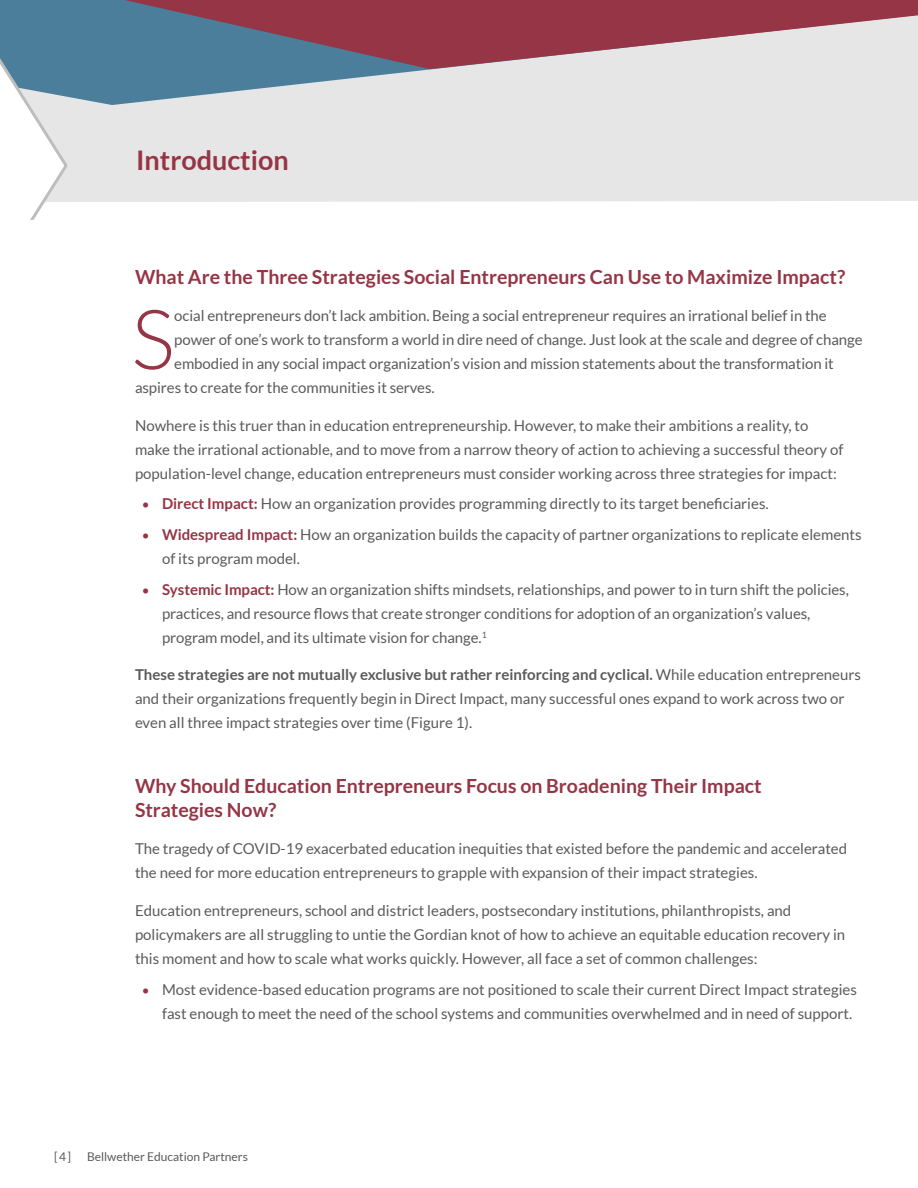
<style>
.page{position:relative;width:918px;height:1188px;background:#fff}
.page>*{position:absolute;margin:0;border:0;box-sizing:border-box;transform-origin:0 0}
.Section_Opener_First{font:300 82.8px "Lato";color:#953545}
.Section_Opener_Title{font:700 27px "Lato";color:#953545}
.Header_1_new{font:700 19.5px/24px "Lato";color:#953545}
.Body_Copy{font:15px/24px "Lato";color:#5a5a5a}
.Section_Opener_First-2{font:15px "Lato";letter-spacing:-.005em;color:#5a5a5a}
.t1{font:12px "Lato";color:#5a5a5a}
.s1{font-size:13.5px;color:#953545}
.s2{font-weight:700;color:#953545}
.s3{font-weight:700}
</style>
<div class="page">
<div style="left:69px;top:69px;width:849px;height:133px;background:#e6e6e6"></div>
<svg style="left:0;top:0;width:916px;height:105px;background:#aabdc8"></svg>
<svg style="left:125px;top:0;width:793px;height:69px;background:#986c7b"></svg>
<svg style="left:0;top:53px;width:69px;height:167px"></svg>
<p class="Section_Opener_Title" style="left:136px;top:144px;width:154px">Introduction</p>
<p class="Header_1_new" style="left:135px;top:264px;width:712px">What Are the Three Strategies Social Entrepreneurs Can Use to Maximize Impact?</p>
<p class="Section_Opener_First" style="left:131px;top:295px;width:45px">S</p>
<p class="Section_Opener_First-2" style="left:174px;top:307px;width:654px">ocial entrepreneurs don’t lack ambition. Being a social entrepreneur requires an irrational belief in the</p>
<p class="Section_Opener_First-2" style="left:174px;top:331px;width:690px">power of one’s work to transform a world in dire need of change. Just look at the scale and degree of change</p>
<p class="Section_Opener_First-2" style="left:174px;top:355px;width:661px">embodied in any social impact organization’s vision and mission statements about the transformation it</p>
<p class="Section_Opener_First-2" style="left:135px;top:379px;width:301px">aspires to create for the communities it serves.</p>
<p class="Body_Copy" style="left:135px;top:413px;width:710px">Nowhere is this truer than in education entrepreneurship. However, to make their ambitions a reality, to make the irrational actionable, and to move from a narrow theory of action to achieving a successful theory of population-level change, education entrepreneurs must consider working across three strategies for impact:</p>
<p class="Body_Copy" style="left:142px;top:492px;width:628px"><span class="s1">•</span> <span class="s2">Direct Impact:</span> How an organization provides programming directly to its target beneficiaries.</p>
<p class="Body_Copy" style="left:162px;top:523px;width:701px;text-indent:-20px"><span class="s1">•</span> <span class="s2">Widespread Impact:</span> How an organization builds the capacity of partner organizations to replicate elements of its program model.</p>
<p class="Body_Copy" style="left:162px;top:577px;width:688px;text-indent:-20px"><span class="s1">•</span> <span class="s2">Systemic Impact:</span> How an organization shifts mindsets, relationships, and power to in turn shift the policies, practices, and resource flows that create stronger conditions for adoption of an organization’s values, program model, and its ultimate vision for change.<sup>1</sup></p>
<p class="Body_Copy" style="left:135px;top:663px;width:728px"><span class="s3">These strategies are not mutually exclusive but rather reinforcing and cyclical.</span> While education entrepreneurs and their organizations frequently begin in Direct Impact, many successful ones expand to work across two or even all three impact strategies over time (Figure 1).</p>
<p class="Header_1_new" style="left:135px;top:773px;width:628px">Why Should Education Entrepreneurs Focus on Broadening Their Impact<br>Strategies Now?</p>
<p class="Body_Copy" style="left:135px;top:837px;width:714px">The tragedy of COVID-19 exacerbated education inequities that existed before the pandemic and accelerated the need for more education entrepreneurs to grapple with expansion of their impact strategies.</p>
<p class="Body_Copy" style="left:135px;top:898px;width:712px">Education entrepreneurs, school and district leaders, postsecondary institutions, philanthropists, and policymakers are all struggling to untie the Gordian knot of how to achieve an equitable education recovery in this moment and how to scale what works quickly. However, all face a set of common challenges:</p>
<p class="Body_Copy" style="left:162px;top:977px;width:696px;text-indent:-20px"><span class="s1">•</span> Most evidence-based education programs are not positioned to scale their current Direct Impact strategies fast enough to meet the need of the school systems and communities overwhelmed and in need of support.</p>
<p class="t1" style="left:54px;top:1150px;width:19px">[4]</p>
<p class="t1" style="left:87px;top:1150px;width:162px">Bellwether Education Partners</p>
</div>
